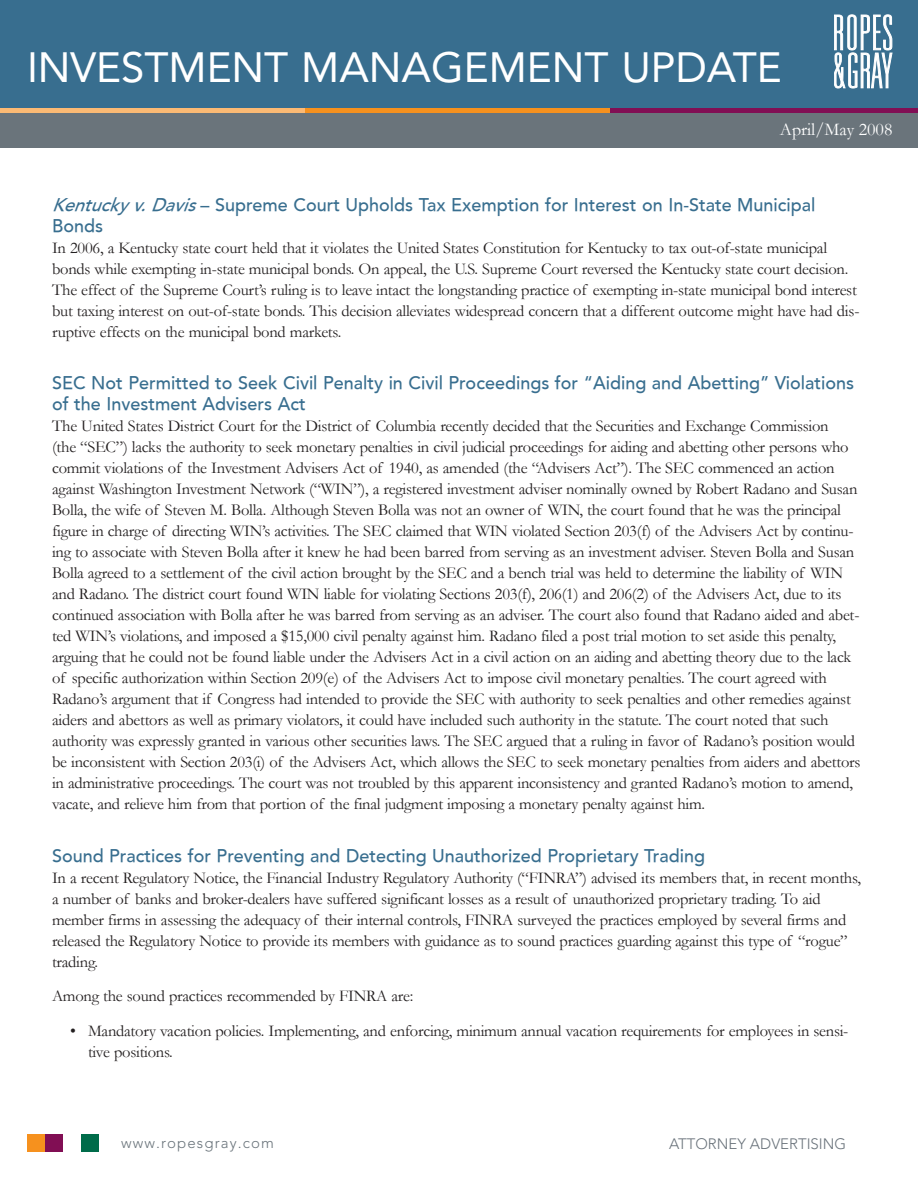
<style>
.page{position:relative;width:918px;height:1188px;background:#fff}
.page>*{position:absolute;margin:0;border:0;box-sizing:border-box;transform-origin:0 0}
.CLIENT_ALERT_TITLE{font:42px "Avenir";color:#fff}
.Subhead{font:500 18px/21px "Avenir";color:#386e8f}
.t1{font:18px "Garamond";color:#fff}
.Body{font:16.5px/21px "Garamond";letter-spacing:-.015em;color:#231f20}
.Bullet{font:16.5px/21px "Garamond";letter-spacing:-.015em;color:#231f20}
.t2{font:300 15px "Avenir";color:#6a737b}
.t3{font:300 15px "Avenir";letter-spacing:.075em;color:#6a747b}
.s1{font-style:italic}
</style>
<div class="page">
<div style="left:0;top:0;width:918px;height:108px;background:#386e8f"></div>
<div style="left:0;top:108px;width:918px;height:39px;background:#6a747b"></div>
<hr style="left:0;top:108px;width:306px;height:4px;background:#fcba74">
<hr style="left:306px;top:108px;width:305px;height:4px;background:#f6911e">
<hr style="left:611px;top:108px;width:307px;height:4px;background:#810e54">
<svg style="left:834px;top:15px;width:58px;height:73px"></svg>
<div style="left:27px;top:1134px;width:18px;height:18px;background:#f6911e"></div>
<div style="left:45px;top:1134px;width:18px;height:18px;background:#810e54"></div>
<div style="left:81px;top:1134px;width:18px;height:18px;background:#006c4a"></div>
<p class="CLIENT_ALERT_TITLE" style="left:27px;top:44px;width:756px">INVESTMENT MANAGEMENT UPDATE</p>
<p class="t1" style="left:780px;top:118px;width:114px">April/May 2008</p>
<p class="Subhead" style="left:52px;top:194px;width:765px"><span class="s1">Kentuckyv.Davis</span>– Supreme Court Upholds Tax Exemption for Interest on In-State Municipal<br>Bonds</p>
<p class="Body" style="left:52px;top:237px;width:809px">In 2006, a Kentucky state court held that it violates the United States Constitution for Kentucky to tax out-of-state municipal bonds while exempting in-state municipal bonds. On appeal, the U.S. Supreme Court reversed the Kentucky state court decision.<br>The effect of the Supreme Court’s ruling is to leave intact the longstanding practice of exempting in-state municipal bond interest but taxing interest on out-of-state bonds. This decision alleviates widespread concern that a different outcome might have had dis&shy;ruptive effects on the municipal bond markets.</p>
<p class="Subhead" style="left:52px;top:373px;width:804px">SEC Not Permitted to Seek Civil Penalty in Civil Proceedings for “Aiding and Abetting” Violations of the Investment Advisers Act</p>
<p class="Body" style="left:52px;top:415px;width:810px">The United States District Court for the District of Columbia recently decided that the Securities and Exchange Commission<br>(the “SEC”) lacks the authority to seek monetary penalties in civil judicial proceedings for aiding and abetting other persons who commit violations of the Investment Advisers Act of 1940, as amended (the “Advisers Act”). The SEC commenced an action against Washington Investment Network (“WIN”), a registered investment adviser nominally owned by Robert Radano and Susan Bolla, the wife of Steven M. Bolla. Although Steven Bolla was not an owner of WIN, the court found that he was the principal figure in charge of directing WIN’s activities. The SEC claimed that WIN violated Section 203(f) of the Advisers Act by continu&shy;ing to associate with Steven Bolla after it knew he had been barred from serving as an investment adviser. Steven Bolla and Susan Bolla agreed to a settlement of the civil action brought by the SEC and a bench trial was held to determine the liability of WIN and Radano. The district court found WIN liable for violating Sections 203(f), 206(1) and 206(2) of the Advisers Act, due to its continued association with Bolla after he was barred from serving as an adviser. The court also found that Radano aided and abet&shy;ted WIN’s violations, and imposed a $15,000 civil penalty against him. Radano filed a post trial motion to set aside this penalty, arguing that he could not be found liable under the Advisers Act in a civil action on an aiding and abetting theory due to the lack of specific authorization within Section 209(e) of the Advisers Act to impose civil monetary penalties. The court agreed with Radano’s argument that if Congress had intended to provide the SEC with authority to seek penalties and other remedies against aiders and abettors as well as primary violators, it could have included such authority in the statute. The court noted that such authority was expressly granted in various other securities laws. The SEC argued that a ruling in favor of Radano’s position would be inconsistent with Section 203(i) of the Advisers Act, which allows the SEC to seek monetary penalties from aiders and abettors in administrative proceedings. The court was not troubled by this apparent inconsistency and granted Radano’s motion to amend, vacate, and relieve him from that portion of the final judgment imposing a monetary penalty against him.</p>
<p class="Subhead" style="left:52px;top:845px;width:655px">Sound Practices for Preventing and Detecting Unauthorized Proprietary Trading</p>
<p class="Body" style="left:52px;top:867px;width:810px">In a recent Regulatory Notice, the Financial Industry Regulatory Authority (“FINRA”) advised its members that, in recent months, a number of banks and broker-dealers have suffered significant losses as a result of unauthorized proprietary trading. To aid member firms in assessing the adequacy of their internal controls, FINRA surveyed the practices employed by several firms and released the Regulatory Notice to provide its members with guidance as to sound practices guarding against this type of “rogue” trading.</p>
<p class="Body" style="left:52px;top:985px;width:363px">Among the sound practices recommended by FINRA are:</p>
<p class="Bullet" style="left:88px;top:1020px;width:762px;text-indent:-18px">• Mandatory vacation policies. Implementing, and enforcing, minimum annual vacation requirements for employees in sensi&shy;tive positions.</p>
<p class="t3" style="left:121px;top:1134px;width:155px">www.ropesgray.com</p>
<p class="t2" style="left:669px;top:1135px;width:179px">ATTORNEY ADVERTISING</p>
</div>
